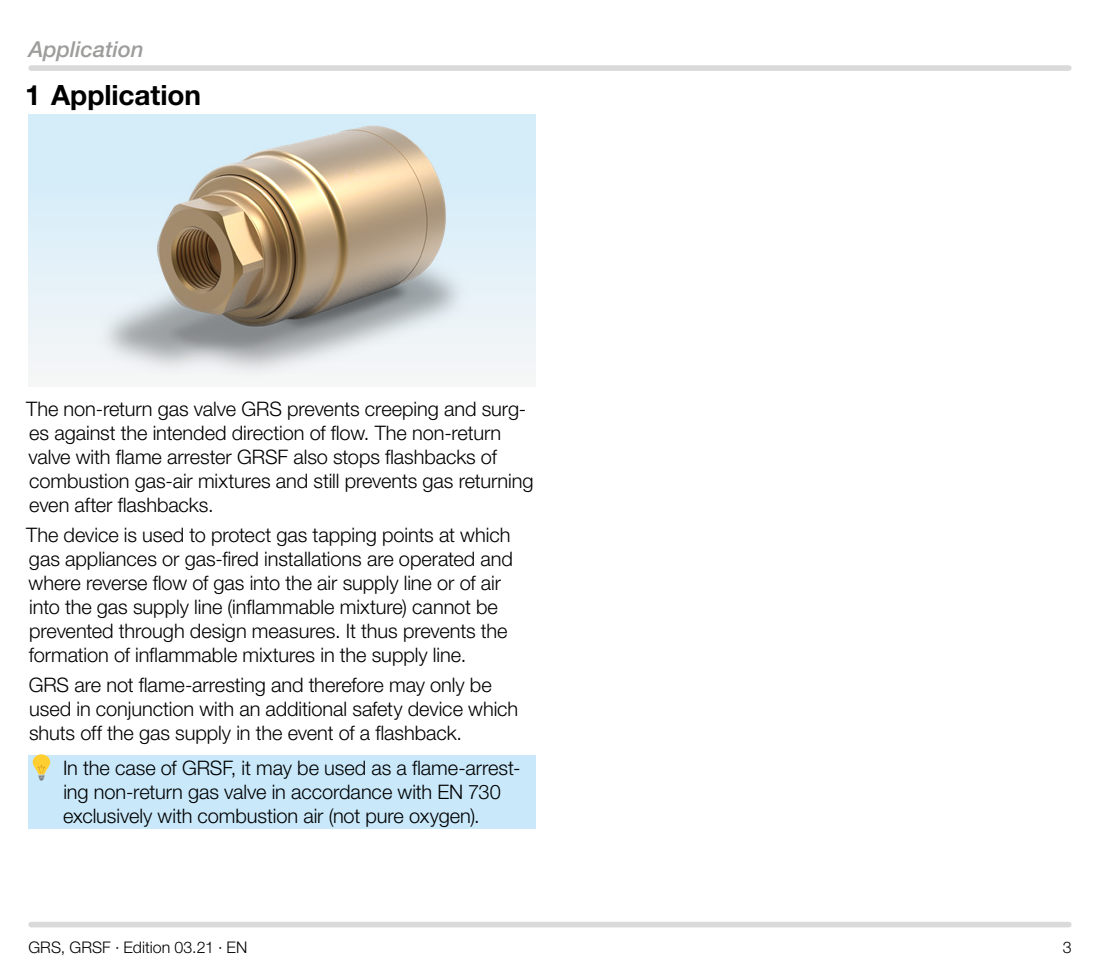
<style>
.page{position:relative;width:1100px;height:970px;background:#fff}
.page>*{position:absolute;margin:0;border:0;box-sizing:border-box;transform-origin:0 0}
.t1{font:700 28px "Helvetica Neue LT Pro";letter-spacing:-.005em;color:#000}
.t2{font:italic 500 22px "Helvetica Neue LT Pro";color:#9d9d9c}
.t3{font:300 20px/24px "Helvetica Neue LT Pro";letter-spacing:-.005em;color:#000}
.t4{font:300 16px "Helvetica Neue LT Pro";letter-spacing:.005em;color:#000}
</style>
<div class="page">
<div style="left:31px;top:921px;width:1038px;height:6px;background:#dadada"></div>
<div style="left:31px;top:65px;width:1038px;height:6px;background:#dadada"></div>
<div style="left:28px;top:755px;width:508px;height:73px;background:#c9e9fb"></div>
<div style="left:28px;top:114px;width:508px;height:272px;background:linear-gradient(to bottom,#ceebfa,#f5f6f7)"></div>
<img style="left:90px;top:114px;width:384px;height:272px">
<p class="t2" style="left:28px;top:36px;width:117px">Application</p>
<h1 class="t1" style="left:25px;top:78px;width:177px">1 Application</h1>
<p class="t3" style="left:26px;top:396px;width:509px">The non-return gas valve GRS prevents creeping and surg&shy;es against the intended direction of flow. The non-return valve with flame arrester GRSF also stops flashbacks of combustion gas-air mixtures and still prevents gas returning even after flashbacks.</p>
<p class="t3" style="left:26px;top:522px;width:488px">The device is used to protect gas tapping points at which gas appliances or gas-fired installations are operated and where reverse flow of gas into the air supply line or of air into the gas supply line (inflammable mixture) cannot be prevented through design measures. It thus prevents the formation of inflammable mixtures in the supply line.</p>
<p class="t3" style="left:29px;top:672px;width:491px">GRS are not flame-arresting and therefore may only be used in conjunction with an additional safety device which shuts off the gas supply in the event of a flashback.</p>
<p class="t3" style="left:63px;top:755px;width:459px">In the case of GRSF, it may be used as a flame-arrest&shy;ing non-return gas valve in accordance with EN 730 exclusively with combustion air (not pure oxygen).</p>
<p class="t4" style="left:28px;top:937px;width:220px">GRS, GRSF · Edition 03.21 · EN</p>
<p class="t4" style="left:1063px;top:937px;width:10px">3</p>
</div>
